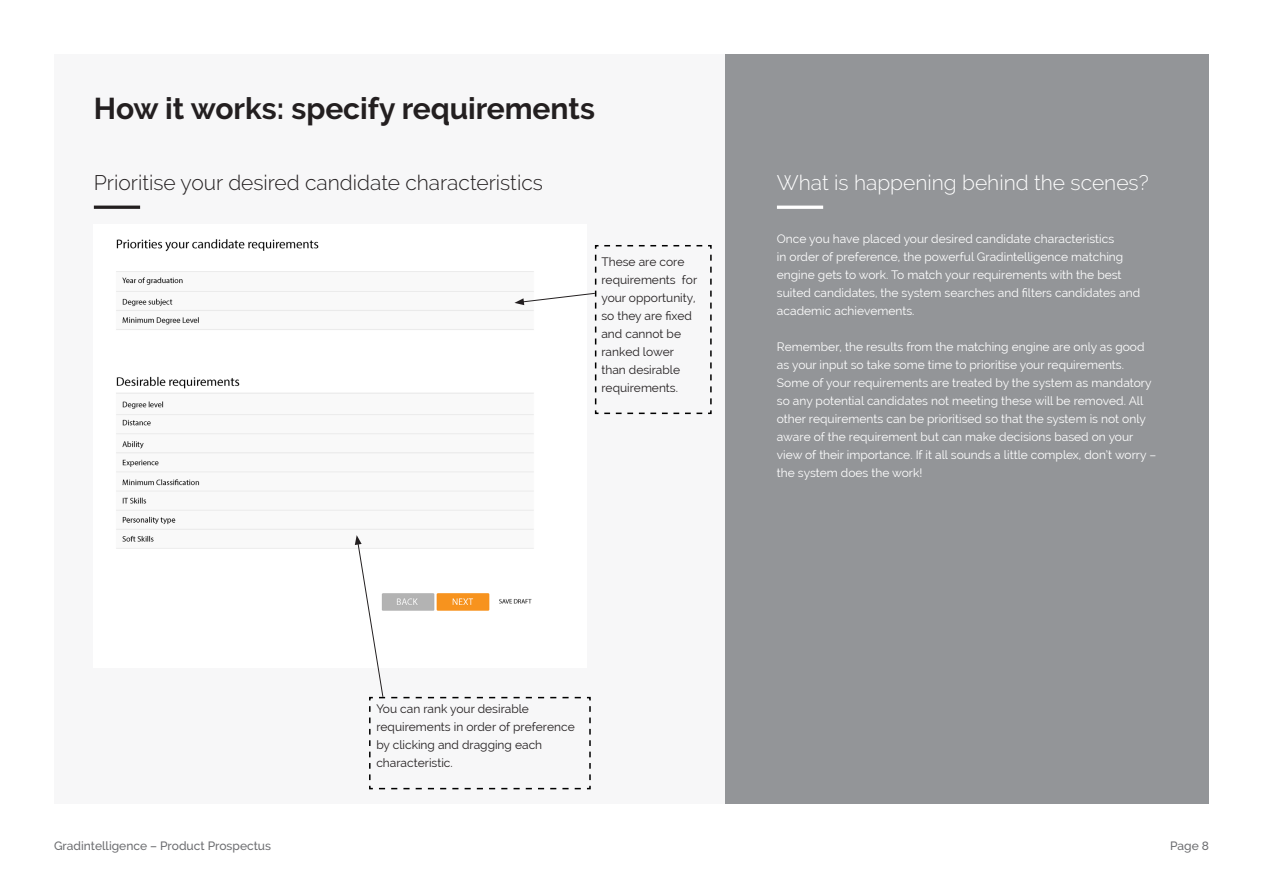
<style>
.page{position:relative;width:1263px;height:893px;background:#fff}
.page>*{position:absolute;margin:0;border:0;box-sizing:border-box;transform-origin:0 0}
.Page_Header{font:700 30px "Raleway";color:#231f20}
.Page_Header-2{font:300 21px "Raleway";color:#231f20}
.Page_Header-3{font:300 21px "Raleway";color:#fff}
.Body_Text{font:12px/18px "Raleway";color:#fff}
.Body_Text-2{font:12px/18px "Raleway";color:#231f20}
.t1{font:500 12px "Raleway";color:#6c6d70}
</style>
<div class="page">
<div style="left:54px;top:54px;width:1155px;height:750px;background:#f7f7f8"></div>
<div style="left:726px;top:54px;width:483px;height:750px;background:#939598"></div>
<img style="left:116px;top:239px;width:417px;height:306px">
<div style="left:777px;top:206px;width:46px;height:3px;background:#fff;border:2px solid #fff"></div>
<div style="left:94px;top:206px;width:46px;height:3px;border:2px solid #231f20"></div>
<svg style="left:514px;top:244px;width:198px;height:171px"></svg>
<svg style="left:355px;top:535px;width:236px;height:255px"></svg>
<p class="Page_Header" style="left:94px;top:91px;width:503px">How it works: specify requirements</p>
<p class="Page_Header-2" style="left:94px;top:170px;width:450px">Prioritise your desired candidate characteristics</p>
<p class="Page_Header-3" style="left:777px;top:170px;width:373px">What is happening behind the scenes?</p>
<p class="Body_Text-2" style="left:601px;top:252px;width:97px">These are core requirements for your opportunity, so they are fixed and cannot be ranked lower than desirable requirements.</p>
<p class="Body_Text" style="left:777px;top:230px;width:365px">Once you have placed your desired candidate characteristics<br>in order of preference, the powerful Gradintelligence matching engine gets to work. To match your requirements with the best suited candidates, the system searches and filters candidates and academic achievements.</p>
<p class="Body_Text" style="left:777px;top:338px;width:381px">Remember, the results from the matching engine are only as good as your input so take some time to prioritise your requirements.<br>Some of your requirements are treated by the system as mandatory so any potential candidates not meeting these will be removed. All other requirements can be prioritised so that the system is not only aware of the requirement but can make decisions based on your view of their importance. If it all sounds a little complex, don’t worry – the system does the work!</p>
<p class="Body_Text-2" style="left:376px;top:700px;width:200px">You can rank your desirable requirements in order of preference by clicking and dragging each characteristic.</p>
<p class="t1" style="left:54px;top:839px;width:219px">Gradintelligence – Product Prospectus</p>
<p class="t1" style="left:1170px;top:839px;width:40px">Page 8</p>
</div>
